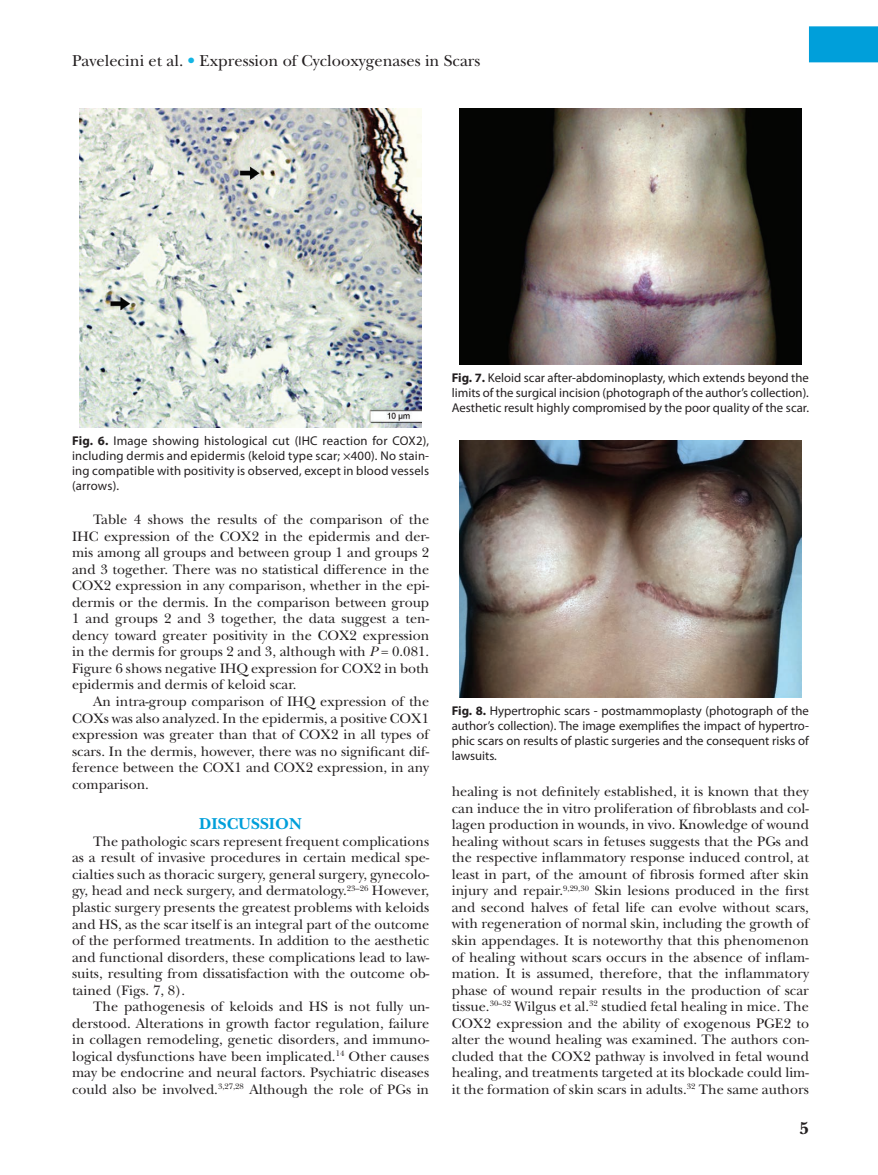
<style>
.page{position:relative;width:878px;height:1175px;background:#fff}
.page>*{position:absolute;margin:0;border:0;box-sizing:border-box;transform-origin:0 0}
.t1{font:700 18px "New Baskerville";color:#231f20}
.t2{font:16.5px "New Baskerville";color:#231f20}
.t3{font:700 16.5px "New Baskerville";color:#009fda}
.t4{font:14.25px/16.5px "New Baskerville";color:#231f20;text-align:justify}
.t5{font:12.75px/15px "Myriad Pro";color:#231f20;text-align:justify}
.s1{color:#13b5e4}
.s2{font-weight:700}
.s3{font-style:italic}
</style>
<div class="page">
<div style="left:808px;top:26px;width:70px;height:36px;background:#009fda"></div>
<img style="left:80px;top:108px;width:342px;height:319px">
<img style="left:459px;top:108px;width:342px;height:257px">
<img style="left:459px;top:440px;width:342px;height:257px">
<p class="t2" style="left:72px;top:51px;width:410px">Pavelecini et al. <span class="s1">•</span> Expression of Cyclooxygenases in Scars</p>
<p class="t5" style="left:72px;top:432px;width:359px"><span class="s2">Fig. 6.</span> I mage showing histological cut (IHC reaction for COX2), including dermis and epidermis (keloid type scar; ×400). No stain&shy;ing compatible with positivity is observed, except in blood vessels (arrows).</p>
<p class="t4" style="left:72px;top:511px;width:359px;text-indent:21px">Table 4 shows the results of the comparison of the IHC expression of the COX2 in the epidermis and der&shy;mis among all groups and between group 1 and groups 2 and 3 together. There was no statistical difference in the COX2 expression in any comparison, whether in the epi&shy;dermis or the dermis. In the comparison between group 1 and groups 2 and 3 together, the data suggest a ten&shy;dency toward greater positivity in the COX2 expression in the dermis for groups 2 and 3, although with <span class="s3">P</span> = 0.081.<br>Figure 6 shows negative IHQ expression for COX2 in both epidermis and dermis of keloid scar.</p>
<p class="t4" style="left:72px;top:693px;width:359px;text-indent:21px">An intra-group comparison of IHQ expression of the COXs was also analyzed. In the epidermis, a positive COX1 expression was greater than that of COX2 in all types of scars. In the dermis, however, there was no significant dif&shy;ference between the COX1 and COX2 expression, in any comparison.</p>
<p class="t3" style="left:199px;top:814px;width:104px">DISCUSSION</p>
<p class="t4" style="left:72px;top:833px;width:359px;text-indent:21px">The pathologic scars represent frequent complications as a result of invasive procedures in certain medical spe&shy;cialties such as thoracic surgery, general surgery, gynecolo&shy;gy, head and neck surgery, and dermatology.<sup>23–26</sup> However, plastic surgery presents the greatest problems with keloids and HS, as the scar itself is an integral part of the outcome of the performed treatments. In addition to the aesthetic and functional disorders, these complications lead to law&shy;suits, resulting from dissatisfaction with the outcome ob&shy;tained (Figs. 7, 8).</p>
<p class="t4" style="left:72px;top:998px;width:359px;text-indent:21px">The pathogenesis of keloids and HS is not fully un&shy;derstood. Alterations in growth factor regulation, failure in collagen remodeling, genetic disorders, and immuno&shy;logical dysfunctions have been implicated.<sup>14</sup> Other causes may be endocrine and neural factors. Psychiatric diseases could also be involved.<sup>3,27,28</sup> Although the role of PGs in</p>
<p class="t5" style="left:452px;top:370px;width:359px"><span class="s2">Fig. 7.</span> Keloid scar after-abdominoplasty, which extends beyond the limits of the surgical incision (photograph of the author’s collection).<br>Aesthetic result highly compromised by the poor quality of the scar.</p>
<p class="t5" style="left:452px;top:703px;width:359px"><span class="s2">Fig. 8.</span> Hypertrophic scars - postmammoplasty (photograph of the author’s collection). The image exemplifies the impact of hypertro&shy;phic scars on results of plastic surgeries and the consequent risks of lawsuits.</p>
<p class="t4" style="left:452px;top:783px;width:359px">healing is not definitely established, it is known that they can induce the in vitro proliferation of fibroblasts and col&shy;lagen production in wounds, in vivo. Knowledge of wound healing without scars in fetuses suggests that the PGs and the respective inflammatory response induced control, at least in part, of the amount of fibrosis formed after skin injury and repair.<sup>9,29,30</sup> Skin lesions produced in the first and second halves of fetal life can evolve without scars, with regeneration of normal skin, including the growth of skin appendages. It is noteworthy that this phenomenon of healing without scars occurs in the absence of inflam&shy;mation. It is assumed, therefore, that the inflammatory phase of wound repair results in the production of scar tissue.<sup>30–32</sup> Wilgus et al.<sup>32</sup> studied fetal healing in mice. The COX2 expression and the ability of exogenous PGE2 to alter the wound healing was examined. The authors con&shy;cluded that the COX2 pathway is involved in fetal wound healing, and treatments targeted at its blockade could lim&shy;it the formation of skin scars in adults.<sup>32</sup> The same authors</p>
<p class="t1" style="left:799px;top:1118px;width:11px">5</p>
</div>
